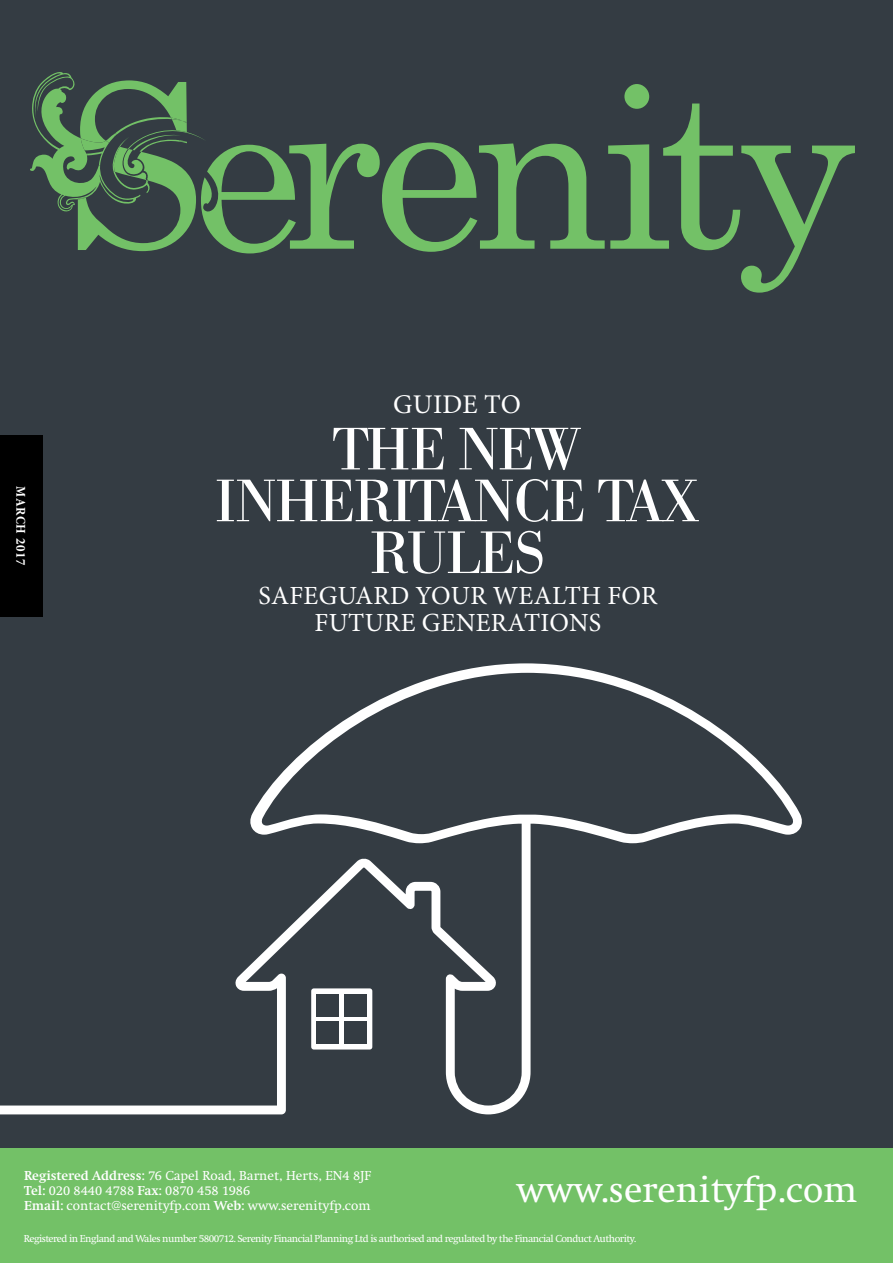
<style>
.page{position:relative;width:893px;height:1263px;background:#fff}
.page>*{position:absolute;margin:0;border:0;box-sizing:border-box;transform-origin:0 0}
.t1{font:58.8px/51.8px "Bodoni BE";letter-spacing:-.01em;color:#fff;text-align:center}
.t2{font:37.5px "Swift EF";color:#fff}
.t3{font:27px "Minion Pro";letter-spacing:.01em;color:#fff}
.t4{font:26.25px/27.6px "Minion Pro";letter-spacing:.01em;color:#fff;text-align:center}
.t5{font:13.5px/15px "Swift EF";color:#fff}
.t6{font:700 condensed 13.5px "Minion Pro";letter-spacing:.04em;color:#fff}
.t7{font:10.5px "Swift EF";letter-spacing:-.05em;color:#fff}
.s1{font-weight:700}
</style>
<div class="page">
<div style="left:0;top:0;width:893px;height:1191px;background:#343c43"></div>
<div style="left:0;top:435px;width:43px;height:182px;background:#000"></div>
<svg style="left:0;top:663px;width:802px;height:451px"></svg>
<svg style="left:261px;top:673px;width:532px;height:161px"></svg>
<svg style="left:30px;top:72px;width:825px;height:221px"></svg>
<div style="left:0;top:1148px;width:893px;height:115px;background:#73c167"></div>
<p class="t6" style="left:30px;top:486px;width:80px;rotate:90deg">MARCH 2017</p>
<h3 class="t3" style="left:393px;top:386px;width:129px">GUIDE TO</h3>
<h1 class="t1" style="left:215px;top:425px;width:486px">THE NEW<br>INHERITANCE TAX<br>RULES</h1>
<h3 class="t4" style="left:258px;top:582px;width:400px">SAFEGUARD YOUR WEALTH FOR<br>FUTURE GENERATIONS</h3>
<p class="t5" style="left:24px;top:1168px;width:349px"><span class="s1">Registered Address:</span> 76 Capel Road, Barnet, Herts, EN4 8JF<br><span class="s1">Tel:</span> 020 8440 4788 <span class="s1">Fax:</span> 0870 458 1986<br><span class="s1">Email:</span> contact@serenityfp.com <span class="s1">Web:</span> www.serenityfp.com</p>
<h2 class="t2" style="left:516px;top:1170px;width:342px">www.serenityfp.com</h2>
<p class="t7" style="left:24px;top:1233px;width:614px">Registered in England and Wales number 5800712. Serenity Financial Planning Ltd is authorised and regulated by the Financial Conduct Authority.</p>
</div>
